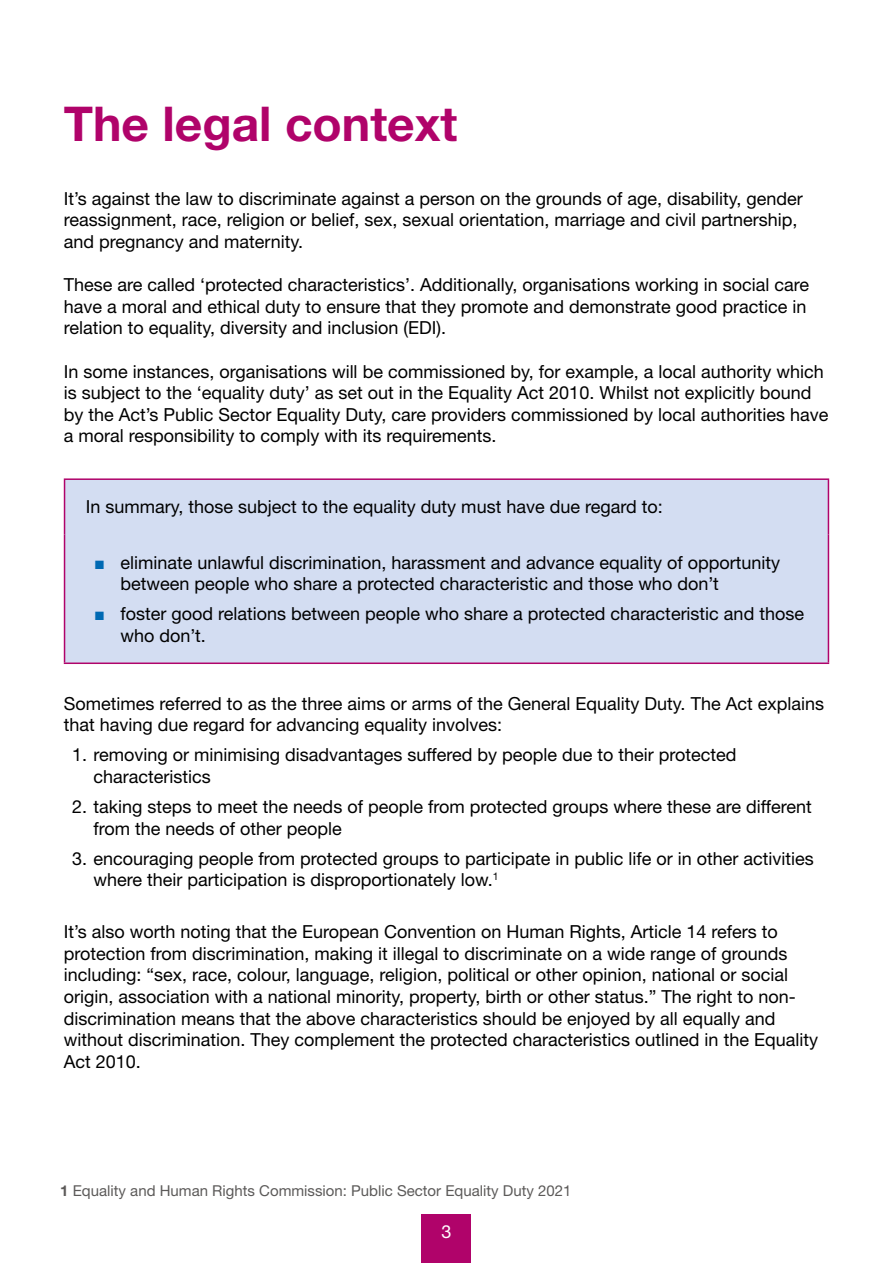
<style>
.page{position:relative;width:893px;height:1263px;background:#fff}
.page>*{position:absolute;margin:0;border:0;box-sizing:border-box;transform-origin:0 0}
.t1{font:700 48px "Helvetica Neue LT Std";color:#b0036a}
.t2{font:18px/21.6px "Helvetica Neue LT Std";color:#000}
.t3{font:18px "Helvetica Neue LT Std";color:#fff}
.t4{font:15px "Helvetica Neue LT Std";color:#5c5a59}
.s1{font-family:"Arial";color:#0069b3}
.s2{font-weight:700}
</style>
<div class="page">
<div style="left:65px;top:480px;width:763px;height:182px;background:#d3ddf2"></div>
<hr style="left:64px;top:478px;width:765px;height:2px;background:#b0036a">
<hr style="left:64px;top:480px;width:1px;height:55px;background:#b0036a">
<hr style="left:828px;top:480px;width:1px;height:55px;background:#b0036a">
<hr style="left:64px;top:535px;width:1px;height:127px;background:#b0036a">
<hr style="left:828px;top:535px;width:1px;height:127px;background:#b0036a">
<hr style="left:64px;top:662px;width:765px;height:2px;background:#b0036a">
<div style="left:422px;top:1215px;width:49px;height:48px;background:#b0036a"></div>
<p class="t1" style="left:64px;top:94px;width:395px">The legal context</p>
<p class="t2" style="left:64px;top:187px;width:741px">It’s against the law to discriminate against a person on the grounds of age, disability, gender reassignment, race, religion or belief, sex, sexual orientation, marriage and civil partnership, and pregnancy and maternity.</p>
<p class="t2" style="left:64px;top:274px;width:747px">These are called ‘protected characteristics’. Additionally, organisations working in social care have a moral and ethical duty to ensure that they promote and demonstrate good practice in relation to equality, diversity and inclusion (EDI).</p>
<p class="t2" style="left:64px;top:360px;width:766px">In some instances, organisations will be commissioned by, for example, a local authority which is subject to the ‘equality duty’ as set out in the Equality Act 2010. Whilst not explicitly bound by the Act’s Public Sector Equality Duty, care providers commissioned by local authorities have a moral responsibility to comply with its requirements.</p>
<p class="t2" style="left:86px;top:496px;width:578px">In summary, those subject to the equality duty must have due regard to:</p>
<p class="t2" style="left:121px;top:551px;width:661px;text-indent:-26px"><span class="s1">■</span> eliminate unlawful discrimination, harassment and advance equality of opportunity between people who share a protected characteristic and those who don’t</p>
<p class="t2" style="left:121px;top:603px;width:685px;text-indent:-26px"><span class="s1">■</span> foster good relations between people who share a protected characteristic and those who don’t.</p>
<p class="t2" style="left:64px;top:692px;width:762px">Sometimes referred to as the three aims or arms of the General Equality Duty. The Act explains that having due regard for advancing equality involves:</p>
<p class="t2" style="left:94px;top:744px;width:644px;text-indent:-21px">1. removing or minimising disadvantages suffered by people due to their protected characteristics</p>
<p class="t2" style="left:94px;top:796px;width:720px;text-indent:-21px">2. taking steps to meet the needs of people from protected groups where these are different from the needs of other people</p>
<p class="t2" style="left:94px;top:847px;width:722px;text-indent:-21px">3. encouraging people from protected groups to participate in public life or in other activities where their participation is disproportionately low.<sup>1</sup></p>
<p class="t2" style="left:64px;top:921px;width:756px">It’s also worth noting that the European Convention on Human Rights, Article 14 refers to protection from discrimination, making it illegal to discriminate on a wide range of grounds including: “sex, race, colour, language, religion, political or other opinion, national or social origin, association with a national minority, property, birth or other status.” The right to non&shy;discrimination means that the above characteristics should be enjoyed by all equally and without discrimination. They complement the protected characteristics outlined in the Equality Act 2010.</p>
<p class="t4" style="left:60px;top:1182px;width:513px"><span class="s2">1</span> Equality and Human Rights Commission: Public Sector Equality Duty 2021</p>
<p class="t3" style="left:441px;top:1220px;width:12px">3</p>
</div>
